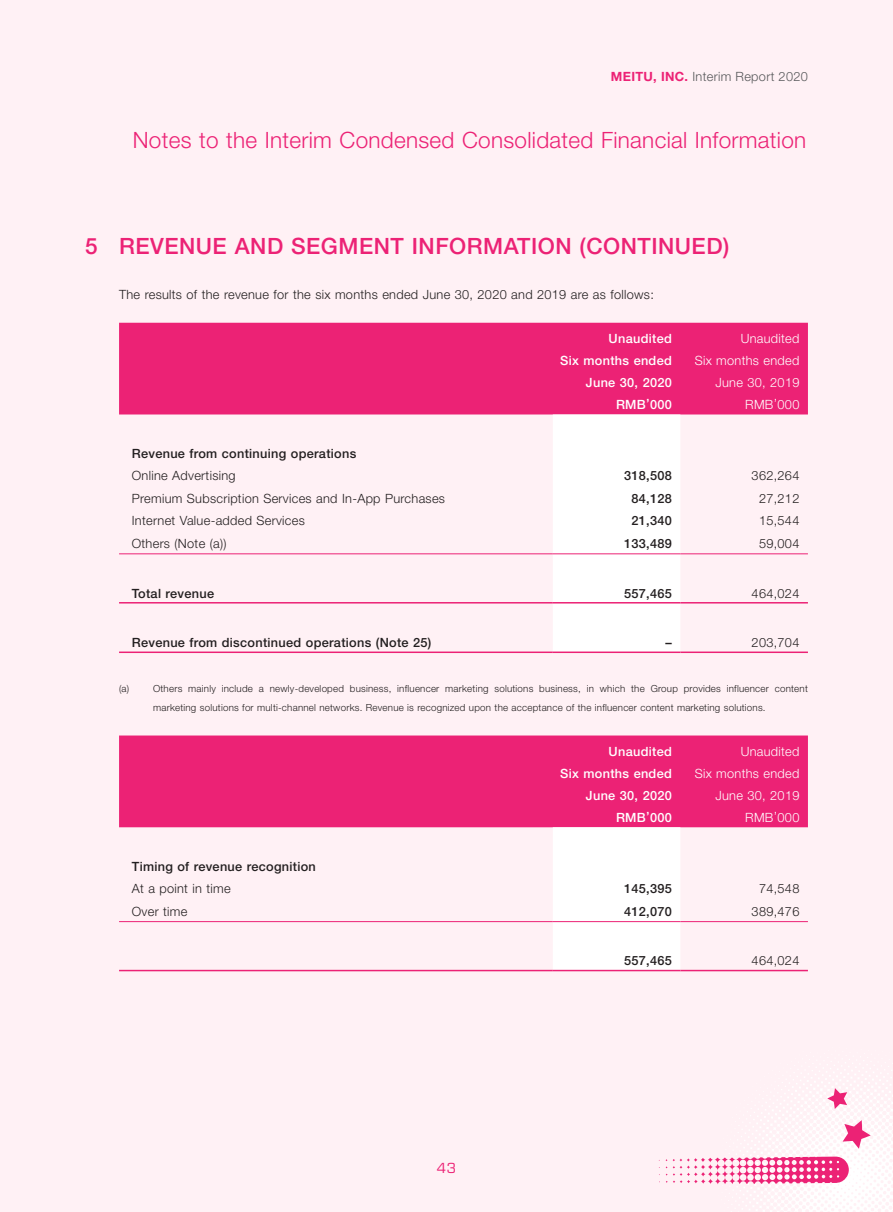
<style>
.page{position:relative;width:893px;height:1212px;background:#fff1f5}
.page>*{position:absolute;margin:0;border:0;box-sizing:border-box;transform-origin:0 0}
.t1{font:300 22.5px "Helvetica Neue LT Std";letter-spacing:.015em;color:#ec2275}
.Heading_1{font:500 22.5px "Helvetica Neue LT Std";letter-spacing:.025em;color:#ec2275}
.t2{font:13.5px "Eurostile LT Std";color:#ec2275}
.Body_Text{font:300 12.75px "Helvetica Neue LT Std";letter-spacing:.025em;color:#231f20}
.Body_Text-2{font:500 12.75px "Helvetica Neue LT Std";letter-spacing:.025em;color:#231f20}
.Body_Text-3{font:500 12.75px "Helvetica Neue LT Std";letter-spacing:.025em;color:#fff}
.Body_Text-4{font:300 12.75px "Helvetica Neue LT Std";letter-spacing:.025em;color:#fff}
.t3{font:300 12.75px "Helvetica Neue LT Std";letter-spacing:.025em;color:#57585a}
.Notes{font:300 9.75px/19.5px "Helvetica Neue LT Std";letter-spacing:.025em;color:#231f20}
.s1{font-weight:700;color:#ec2275}
</style>
<div class="page">
<svg style="left:659px;top:1059px;width:234px;height:153px"></svg>
<div style="left:119px;top:323px;width:689px;height:91px;background:#ec2275"></div>
<div style="left:553px;top:414px;width:127px;height:237px;background:#fff"></div>
<hr style="left:119px;top:553px;width:434px;height:1px;background:#ec2275">
<hr style="left:553px;top:553px;width:127px;height:1px;background:#ec2275">
<hr style="left:680px;top:553px;width:128px;height:1px;background:#ec2275">
<hr style="left:119px;top:602px;width:434px;height:1px;background:#ec2275">
<hr style="left:553px;top:602px;width:127px;height:1px;background:#ec2275">
<hr style="left:680px;top:602px;width:128px;height:1px;background:#ec2275">
<hr style="left:119px;top:651px;width:434px;height:2px;background:#ec2275">
<hr style="left:553px;top:651px;width:127px;height:2px;background:#ec2275">
<hr style="left:680px;top:651px;width:128px;height:2px;background:#ec2275">
<div style="left:119px;top:735px;width:689px;height:92px;background:#ec2275"></div>
<div style="left:553px;top:828px;width:127px;height:142px;background:#fff"></div>
<hr style="left:119px;top:921px;width:434px;height:1px;background:#ec2275">
<hr style="left:553px;top:921px;width:127px;height:1px;background:#ec2275">
<hr style="left:680px;top:921px;width:128px;height:1px;background:#ec2275">
<hr style="left:119px;top:970px;width:434px;height:1px;background:#ec2275">
<hr style="left:553px;top:970px;width:127px;height:1px;background:#ec2275">
<hr style="left:680px;top:970px;width:128px;height:1px;background:#ec2275">
<p class="t3" style="left:611px;top:68px;width:199px"><span class="s1">MEITU, INC.</span> Interim Report 2020</p>
<h1 class="t1" style="left:133px;top:127px;width:675px">Notes to the Interim Condensed Consolidated Financial Information</h1>
<p class="Heading_1" style="left:85px;top:232px;width:646px">5 REVENUE AND SEGMENT INFORMATION (CONTINUED)</p>
<p class="Body_Text" style="left:119px;top:286px;width:536px">The results of the revenue for the six months ended June 30, 2020 and 2019 are as follows:</p>
<p class="Body_Text-3" style="left:609px;top:331px;width:65px">Unaudited</p>
<p class="Body_Text-4" style="left:741px;top:331px;width:60px">Unaudited</p>
<p class="Body_Text-3" style="left:560px;top:353px;width:113px">Six months ended</p>
<p class="Body_Text-4" style="left:695px;top:353px;width:106px">Six months ended</p>
<p class="Body_Text-3" style="left:586px;top:375px;width:87px">June 30, 2020</p>
<p class="Body_Text-4" style="left:715px;top:374px;width:86px">June 30, 2019</p>
<p class="Body_Text-3" style="left:616px;top:397px;width:57px">RMB’000</p>
<p class="Body_Text-4" style="left:745px;top:396px;width:56px">RMB’000</p>
<p class="Body_Text-2" style="left:132px;top:446px;width:226px">Revenue from continuing operations</p>
<p class="Body_Text" style="left:132px;top:468px;width:105px">Online Advertising</p>
<p class="Body_Text-2" style="left:624px;top:468px;width:49px">318,508</p>
<p class="Body_Text" style="left:752px;top:468px;width:49px">362,264</p>
<p class="Body_Text" style="left:132px;top:491px;width:315px">Premium Subscription Services and In-App Purchases</p>
<p class="Body_Text-2" style="left:631px;top:491px;width:42px">84,128</p>
<p class="Body_Text" style="left:759px;top:491px;width:42px">27,212</p>
<p class="Body_Text" style="left:132px;top:513px;width:175px">Internet Value-added Services</p>
<p class="Body_Text-2" style="left:631px;top:513px;width:42px">21,340</p>
<p class="Body_Text" style="left:759px;top:513px;width:42px">15,544</p>
<p class="Body_Text" style="left:132px;top:536px;width:96px">Others (Note (a))</p>
<p class="Body_Text-2" style="left:624px;top:536px;width:49px">133,489</p>
<p class="Body_Text" style="left:759px;top:536px;width:42px">59,004</p>
<p class="Body_Text-2" style="left:132px;top:585px;width:84px">Total revenue</p>
<p class="Body_Text-2" style="left:624px;top:585px;width:49px">557,465</p>
<p class="Body_Text" style="left:752px;top:585px;width:49px">464,024</p>
<p class="Body_Text-2" style="left:132px;top:635px;width:301px">Revenue from discontinued operations (Note 25)</p>
<p class="Body_Text-2" style="left:665px;top:635px;width:8px">–</p>
<p class="Body_Text" style="left:752px;top:635px;width:49px">203,704</p>
<p class="Notes" style="left:119px;top:678px;width:12px">(a)</p>
<p class="Notes" style="left:153px;top:678px;width:656px">Others mainly include a newly-developed business, influencer marketing solutions business, in which the Group provides influencer content marketing solutions for multi-channel networks. Revenue is recognized upon the acceptance of the influencer content marketing solutions.</p>
<p class="Body_Text-3" style="left:609px;top:744px;width:65px">Unaudited</p>
<p class="Body_Text-4" style="left:741px;top:743px;width:60px">Unaudited</p>
<p class="Body_Text-3" style="left:560px;top:765px;width:113px">Six months ended</p>
<p class="Body_Text-4" style="left:695px;top:765px;width:106px">Six months ended</p>
<p class="Body_Text-3" style="left:586px;top:787px;width:87px">June 30, 2020</p>
<p class="Body_Text-4" style="left:715px;top:787px;width:86px">June 30, 2019</p>
<p class="Body_Text-3" style="left:616px;top:809px;width:57px">RMB’000</p>
<p class="Body_Text-4" style="left:745px;top:809px;width:56px">RMB’000</p>
<p class="Body_Text-2" style="left:132px;top:858px;width:186px">Timing of revenue recognition</p>
<p class="Body_Text" style="left:132px;top:881px;width:100px">At a point in time</p>
<p class="Body_Text-2" style="left:624px;top:881px;width:49px">145,395</p>
<p class="Body_Text" style="left:759px;top:881px;width:42px">74,548</p>
<p class="Body_Text" style="left:132px;top:903px;width:57px">Over time</p>
<p class="Body_Text-2" style="left:624px;top:903px;width:49px">412,070</p>
<p class="Body_Text" style="left:752px;top:903px;width:49px">389,476</p>
<p class="Body_Text-2" style="left:624px;top:953px;width:49px">557,465</p>
<p class="Body_Text" style="left:752px;top:953px;width:49px">464,024</p>
<p class="t2" style="left:437px;top:1160px;width:21px">43</p>
</div>
